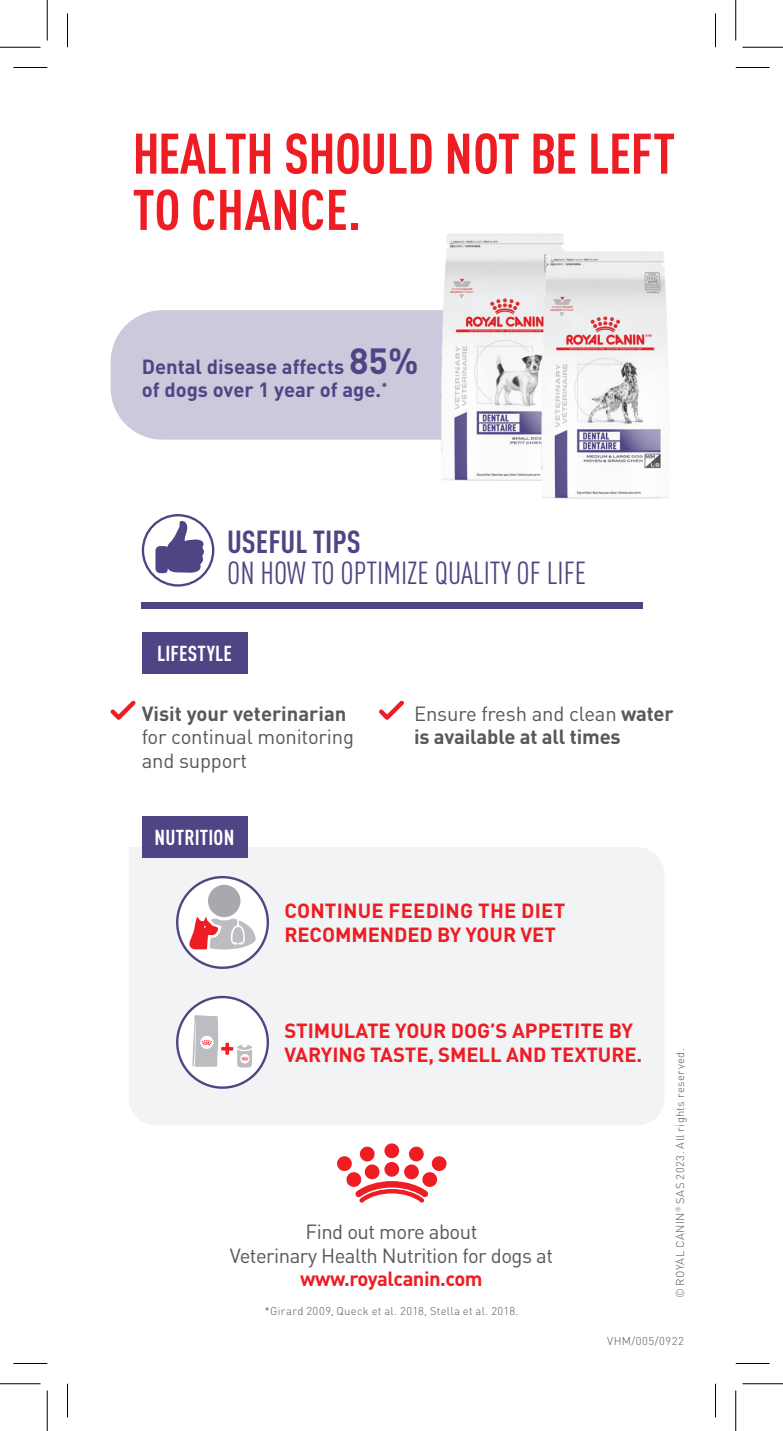
<style>
.page{position:relative;width:783px;height:1431px;background:#fff}
.page>*{position:absolute;margin:0;border:0;box-sizing:border-box;transform-origin:0 0}
.t1{font:700 condensed 56.25px/56.2px "DIN Pro";letter-spacing:-.01em;color:#ee1d23}
.t2{font:condensed 31.5px "DIN Pro";color:#514485}
.t3{font:700 condensed 31.5px "DIN Pro";color:#514485}
.t4{font:700 condensed 21.38px "DIN Pro";letter-spacing:.01em;color:#fff}
.t5{font:700 20.25px/23.6px "DIN Pro";letter-spacing:-.005em;color:#ee1d23}
.t6{font:20.25px/23.6px "DIN Pro";letter-spacing:-.025em;color:#57585a;text-align:center}
.t7{font:700 20.25px/23.6px "DIN Pro";letter-spacing:-.01em;color:#57585a}
.t8{font:700 20.25px/23.6px "DIN Pro";color:#514485}
.t9{font:700 20.25px "DIN Pro";letter-spacing:-.025em;color:#ee1d23}
.t10{font:300 11.25px "DIN Pro";letter-spacing:.035em;color:#57585a}
.s1{font-size:36px}
.s2{font-weight:400}
</style>
<div class="page">
<div style="left:111px;top:310px;width:510px;height:130px;background:#cdc9dd;border-radius:52px"></div>
<svg style="left:384px;top:1143px;width:15px;height:15px"></svg>
<svg style="left:337px;top:1147px;width:110px;height:56px"></svg>
<div style="left:129px;top:847px;width:535px;height:278px;background:#f2f3f4"></div>
<svg style="left:110px;top:701px;width:25px;height:19px"></svg>
<svg style="left:379px;top:701px;width:25px;height:19px"></svg>
<div style="left:142px;top:632px;width:105px;height:42px;background:#514485"></div>
<svg style="left:143px;top:515px;width:70px;height:70px"></svg>
<div style="left:142px;top:514px;width:72px;height:73px;border:2px solid #514485;border-radius:50%"></div>
<svg style="left:155px;top:521px;width:51px;height:52px"></svg>
<div style="left:142px;top:816px;width:105px;height:42px;background:#514485"></div>
<div style="left:177px;top:877px;width:91px;height:91px;background:#fff;border-radius:50%"></div>
<div style="left:176px;top:876px;width:93px;height:93px;border:2px solid #514485;border-radius:50%"></div>
<svg style="left:189px;top:917px;width:67px;height:33px"></svg>
<div style="left:208px;top:885px;width:32px;height:32px;background:#a8a9ad;border-radius:50%"></div>
<div style="left:177px;top:997px;width:91px;height:91px;background:#fff;border-radius:50%"></div>
<svg style="left:192px;top:1015px;width:26px;height:52px"></svg>
<svg style="left:225px;top:1043px;width:4px;height:12px"></svg>
<svg style="left:221px;top:1047px;width:12px;height:4px"></svg>
<div style="left:236px;top:1044px;width:17px;height:7px;border:1px solid #fff;border-radius:50%"></div>
<svg style="left:237px;top:1045px;width:15px;height:22px"></svg>
<div style="left:176px;top:996px;width:93px;height:93px;border:2px solid #514485;border-radius:50%"></div>
<img style="left:361px;top:233px;width:101px;height:248px">
<img style="left:462px;top:233px;width:208px;height:266px">
<div style="left:141px;top:602px;width:501px;height:7px;background:#514485"></div>
<hr style="left:14px;top:67px;width:33px;height:1px;background:#000">
<hr style="left:736px;top:67px;width:34px;height:1px;background:#000">
<hr style="left:14px;top:1363px;width:33px;height:1px;background:#000">
<hr style="left:736px;top:1363px;width:34px;height:1px;background:#000">
<hr style="left:67px;top:14px;width:1px;height:33px;background:#000">
<hr style="left:67px;top:1384px;width:1px;height:34px;background:#000">
<hr style="left:715px;top:14px;width:1px;height:33px;background:#000">
<hr style="left:715px;top:1384px;width:1px;height:34px;background:#000">
<hr style="left:0;top:47px;width:40px;height:1px;background:#000">
<hr style="left:742px;top:47px;width:41px;height:1px;background:#000">
<hr style="left:0;top:1383px;width:40px;height:1px;background:#000">
<hr style="left:742px;top:1383px;width:41px;height:1px;background:#000">
<hr style="left:47px;top:0;width:1px;height:40px;background:#000">
<hr style="left:47px;top:1390px;width:1px;height:41px;background:#000">
<hr style="left:735px;top:0;width:1px;height:40px;background:#000">
<hr style="left:735px;top:1390px;width:1px;height:41px;background:#000">
<h1 class="t1" style="left:133px;top:121px;width:544px">HEALTH SHOULD NOT BE LEFT<br>TO CHANCE.</h1>
<p class="t8" style="left:142px;top:353px;width:278px">Dental disease affects <span class="s1">85% </span>of dogs over 1 year of age.<sup>*</sup></p>
<h2 class="t3" style="left:227px;top:518px;width:135px">USEFUL TIPS</h2>
<h2 class="t2" style="left:227px;top:551px;width:361px">ON HOW TO OPTIMIZE QUALITY OF LIFE</h2>
<p class="t4" style="left:157px;top:638px;width:77px">LIFESTYLE</p>
<p class="t7" style="left:142px;top:700px;width:206px">Visit your veterinarian</p>
<p class="t6" style="left:142px;top:724px;width:214px;text-align:left">for continual monitoring and support</p>
<p class="t4" style="left:155px;top:822px;width:81px">NUTRITION</p>
<p class="t7" style="left:414px;top:700px;width:261px"><span class="s2">Ensure fresh and clean</span> water is available at all times</p>
<p class="t5" style="left:284px;top:898px;width:282px">CONTINUE FEEDING THE DIET<br>RECOMMENDED BY YOUR VET</p>
<p class="t5" style="left:284px;top:1018px;width:359px">STIMULATE YOUR DOG’S APPETITE BY<br>VARYING TASTE, SMELL AND TEXTURE.</p>
<p class="t10" style="left:672px;top:1298px;width:252px;rotate:-90deg">© ROYAL CANIN<sup>®</sup> SAS 2023. All rights reserved.</p>
<p class="t10" style="left:607px;top:1332px;width:78px">VHM/005/0922</p>
<p class="t6" style="left:230px;top:1219px;width:325px">Find out more about<br>Veterinary Health Nutrition for dogs at</p>
<p class="t9" style="left:300px;top:1263px;width:184px">www.royalcanin.com</p>
<p class="t10" style="left:264px;top:1303px;width:256px">*Girard 2009, Queck et al. 2018, Stella et al. 2018.</p>
</div>
